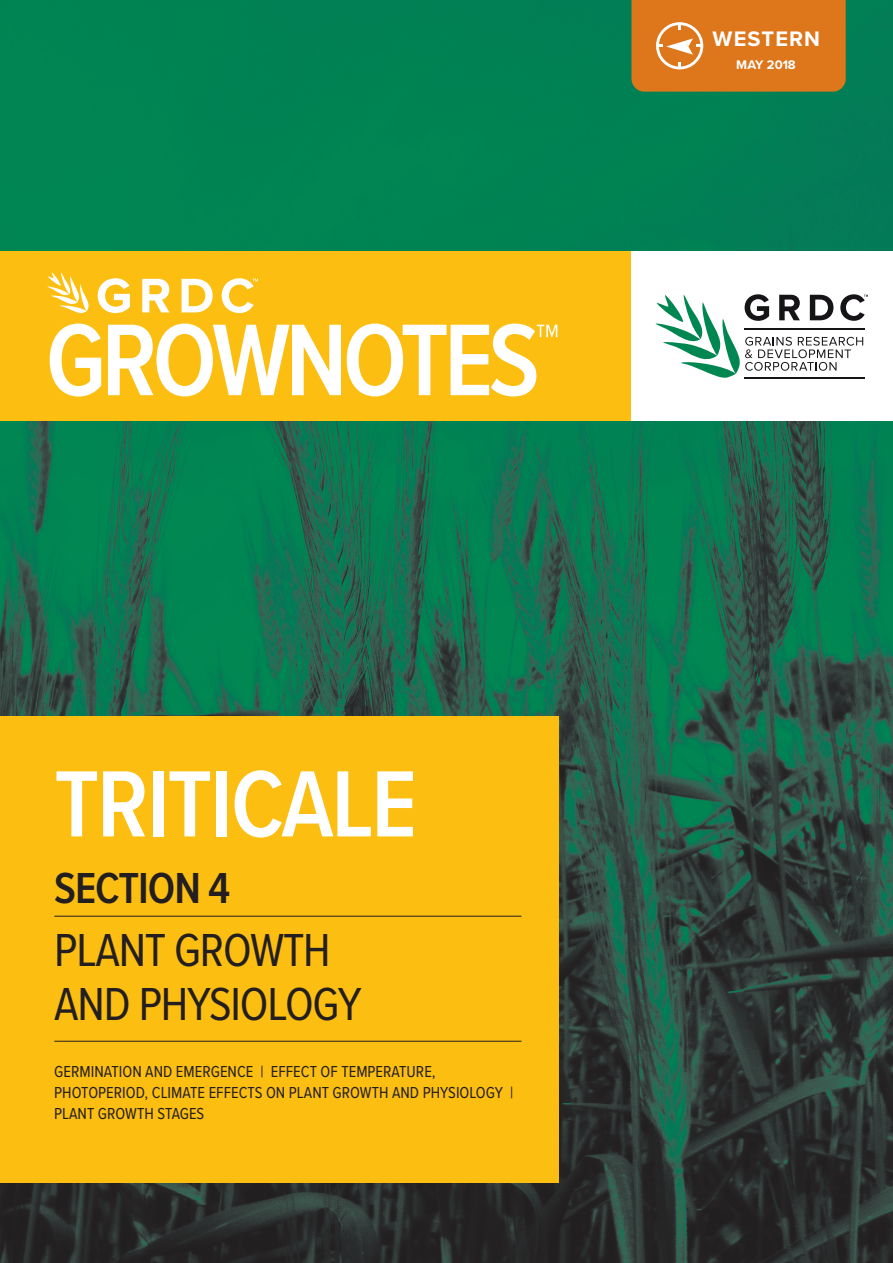
<style>
.page{position:relative;width:893px;height:1263px;background:#fff}
.page>*{position:absolute;margin:0;border:0;box-sizing:border-box;transform-origin:0 0}
.t1{font:600 97.5px "Proxima Nova Cond";letter-spacing:-.025em;color:#fff}
.t2{font:48px/54px "Proxima Nova Cond";letter-spacing:-.025em;color:#231f20}
.t3{font:600 45px "Proxima Nova Cond";letter-spacing:-.025em;color:#231f20}
.t4{font:700 21.75px "Proxima Nova";letter-spacing:.05em;color:#fff}
.t5{font:16.5px/21px "Proxima Nova Cond";color:#231f20}
.t6{font:700 12.9px "Proxima Nova";color:#fff}
</style>
<div class="page">
<img style="left:0;top:0;width:893px;height:1263px">
<div style="left:0;top:252px;width:893px;height:169px;background:#fdbe12"></div>
<div style="left:0;top:716px;width:558px;height:466px;background:#fdbe12"></div>
<div style="left:631px;top:0;width:215px;height:92px;background:#de761b"></div>
<hr style="left:54px;top:916px;width:467px;height:1px;background:#231f20">
<hr style="left:54px;top:1041px;width:467px;height:1px;background:#231f20">
<svg style="left:50px;top:324px;width:51px;height:73px"></svg>
<svg style="left:108px;top:324px;width:233px;height:72px"></svg>
<svg style="left:347px;top:324px;width:210px;height:72px"></svg>
<svg style="left:47px;top:272px;width:42px;height:41px"></svg>
<svg style="left:98px;top:278px;width:32px;height:35px"></svg>
<svg style="left:142px;top:279px;width:27px;height:33px"></svg>
<svg style="left:182px;top:279px;width:31px;height:33px"></svg>
<svg style="left:222px;top:278px;width:36px;height:35px"></svg>
<div style="left:632px;top:252px;width:261px;height:169px;background:#fff"></div>
<svg style="left:655px;top:294px;width:213px;height:84px"></svg>
<h3 class="t4" style="left:713px;top:26px;width:109px">WESTERN</h3>
<p class="t6" style="left:736px;top:56px;width:61px">MAY 2018</p>
<h1 class="t1" style="left:54px;top:732px;width:364px">TRITICALE</h1>
<h3 class="t3" style="left:54px;top:855px;width:178px">SECTION 4</h3>
<h2 class="t2" style="left:54px;top:921px;width:309px">PLANT GROWTH<br>AND PHYSIOLOGY</h2>
<p class="t5" style="left:54px;top:1061px;width:461px">GERMINATION AND EMERGENCE | EFFECT OF TEMPERATURE,<br>PHOTOPERIOD, CLIMATE EFFECTS ON PLANT GROWTH AND PHYSIOLOGY |<br>PLANT GROWTH STAGES</p>
</div>
